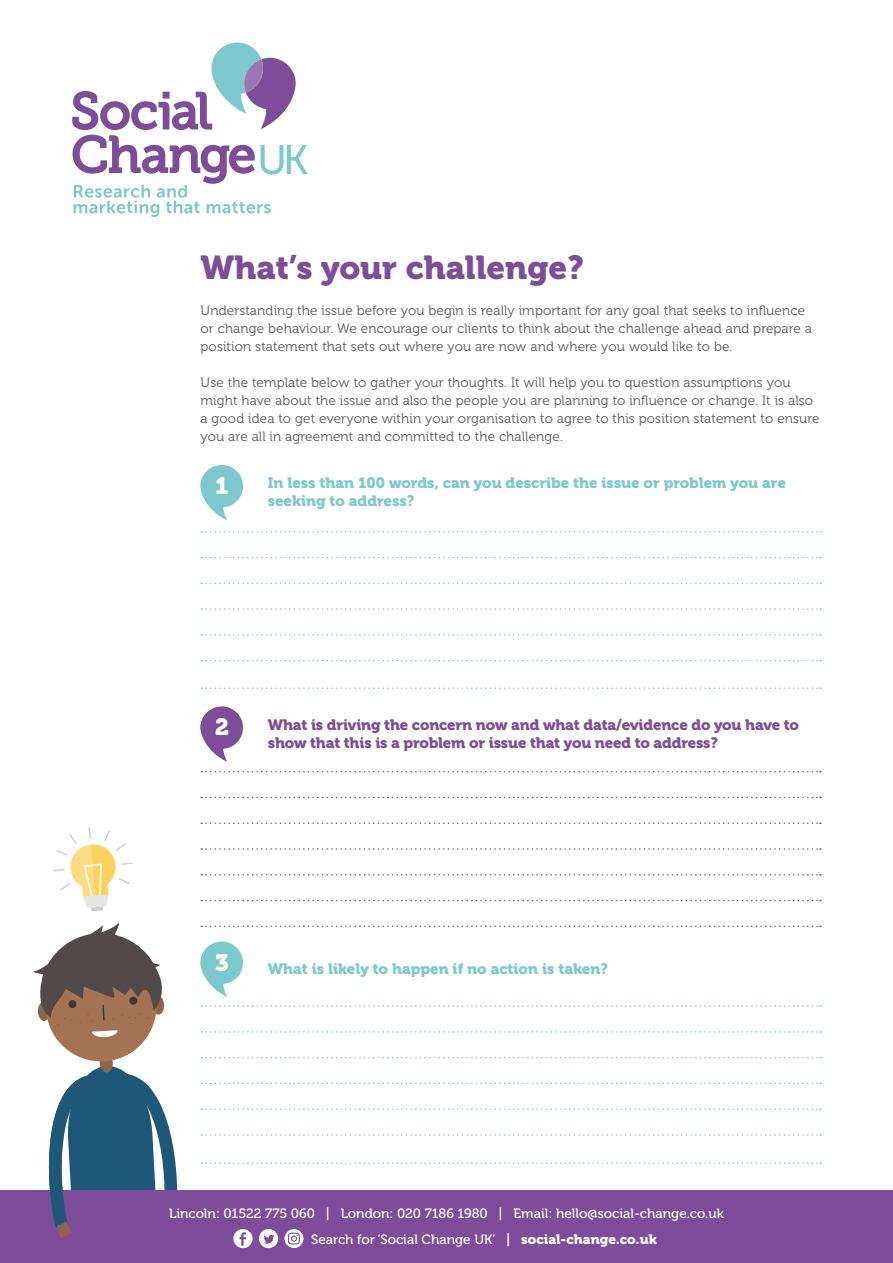
<style>
.page{position:relative;width:893px;height:1263px;background:#fff}
.page>*{position:absolute;margin:0;border:0;box-sizing:border-box;transform-origin:0 0}
.t1{font:33px "Museo 900";color:#7e4d99}
.t2{font:23.4px "Museo 900";color:#fff}
.t3{font:15px/18px "Museo 900";color:#7bc8cd}
.t4{font:15px/18px "Museo 900";letter-spacing:-.01em;color:#7e4d99}
.t5{font:13.5px/18px "Museo 300";letter-spacing:.01em;color:#575756}
.t6{font:13.5px/26.1px "Museo 500";color:#fff}
.s1{font-family:"Museo 700"}
.s2{font-family:"Museo 900"}
</style>
<div class="page">
<svg style="left:53px;top:827px;width:80px;height:84px"></svg>
<div style="left:0;top:1191px;width:893px;height:72px;background:#7e4d99"></div>
<svg style="left:259px;top:1229px;width:19px;height:19px"></svg>
<svg style="left:233px;top:1229px;width:20px;height:19px"></svg>
<svg style="left:284px;top:1229px;width:19px;height:19px"></svg>
<svg style="left:201px;top:466px;width:37px;height:54px"></svg>
<div style="left:201px;top:465px;width:42px;height:42px;background:#7bc8cd;border-radius:50%"></div>
<svg style="left:201px;top:709px;width:37px;height:53px"></svg>
<div style="left:201px;top:706px;width:42px;height:43px;background:#7e4d99;border-radius:50%"></div>
<svg style="left:201px;top:531px;width:620px;height:1px"></svg>
<svg style="left:201px;top:771px;width:620px;height:1px"></svg>
<svg style="left:201px;top:557px;width:620px;height:1px"></svg>
<svg style="left:201px;top:797px;width:620px;height:1px"></svg>
<svg style="left:201px;top:583px;width:620px;height:1px"></svg>
<svg style="left:201px;top:822px;width:620px;height:2px"></svg>
<svg style="left:201px;top:608px;width:620px;height:2px"></svg>
<svg style="left:201px;top:848px;width:620px;height:2px"></svg>
<svg style="left:201px;top:634px;width:620px;height:2px"></svg>
<svg style="left:201px;top:874px;width:620px;height:1px"></svg>
<svg style="left:201px;top:660px;width:620px;height:1px"></svg>
<svg style="left:201px;top:687px;width:620px;height:2px"></svg>
<svg style="left:201px;top:900px;width:620px;height:1px"></svg>
<svg style="left:201px;top:925px;width:620px;height:2px"></svg>
<svg style="left:29px;top:923px;width:152px;height:315px"></svg>
<svg style="left:72px;top:43px;width:236px;height:174px"></svg>
<svg style="left:201px;top:1005px;width:620px;height:2px"></svg>
<svg style="left:201px;top:1031px;width:620px;height:2px"></svg>
<svg style="left:201px;top:1057px;width:620px;height:1px"></svg>
<svg style="left:201px;top:1083px;width:620px;height:1px"></svg>
<svg style="left:201px;top:1108px;width:620px;height:2px"></svg>
<svg style="left:201px;top:1134px;width:620px;height:2px"></svg>
<svg style="left:201px;top:1162px;width:620px;height:2px"></svg>
<svg style="left:201px;top:944px;width:37px;height:53px"></svg>
<div style="left:201px;top:941px;width:42px;height:43px;background:#7bc8cd;border-radius:50%"></div>
<h1 class="t1" style="left:201px;top:249px;width:385px">What’s your challenge?</h1>
<p class="t5" style="left:201px;top:302px;width:613px">Understanding the issue before you begin is really important for any goal that seeks to influence or change behaviour. We encourage our clients to think about the challenge ahead and prepare a position statement that sets out where you are now and where you would like to be.</p>
<p class="t5" style="left:201px;top:374px;width:621px">Use the template below to gather your thoughts. It will help you to question assumptions you might have about the issue and also the people you are planning to influence or change. It is also a good idea to get everyone within your organisation to agree to this position statement to ensure you are all in agreement and committed to the challenge.</p>
<p class="t3" style="left:268px;top:474px;width:520px">In less than 100 words, can you describe the issue or problem you are seeking to address?</p>
<h2 class="t2" style="left:215px;top:472px;width:15px">1</h2>
<h2 class="t2" style="left:215px;top:714px;width:15px">2</h2>
<p class="t4" style="left:268px;top:716px;width:533px">What is driving the concern now and what data/evidence do you have to show that this is a problem or issue that you need to address?</p>
<h2 class="t2" style="left:215px;top:949px;width:15px">3</h2>
<p class="t3" style="left:268px;top:960px;width:342px">What is likely to happen if no action is taken?</p>
<p class="t6" style="left:311px;top:1200px;width:414px;text-indent:-142px">Lincoln: 01522 775 060 | London: 020 7186 1980 | Email: hello@social-change.co.uk<br>Search for ‘Social Change UK’ <span class="s1">|</span> <span class="s2">social-change.co.uk</span></p>
</div>
